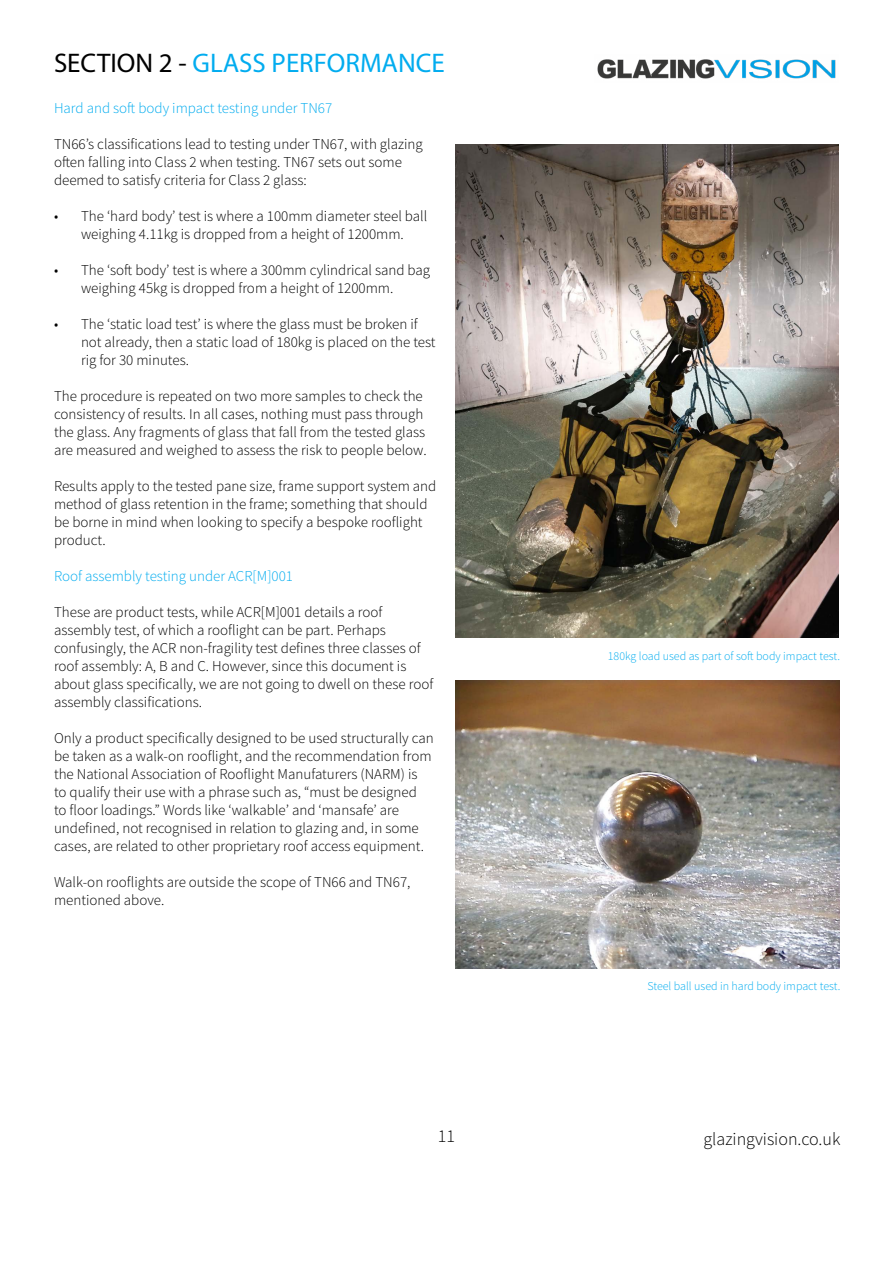
<style>
.page{position:relative;width:893px;height:1263px;background:#fff}
.page>*{position:absolute;margin:0;border:0;box-sizing:border-box;transform-origin:0 0}
.t1{font:27px "Myriad Pro";color:#02acef}
.t2{font:300 18px "Source Sans Pro";color:#000}
.t3{font:300 15px/18px "Source Sans Pro";color:#000}
.t4{font:300 15px "Source Sans Pro";color:#02acef}
.t5{font:300 12px "Source Sans Pro";color:#02acef}
.s1{color:#000}
</style>
<div class="page">
<img style="left:597px;top:59px;width:239px;height:20px">
<img style="left:455px;top:145px;width:384px;height:493px">
<img style="left:455px;top:680px;width:384px;height:288px">
<h1 class="t1" style="left:54px;top:46px;width:392px"><span class="s1">SECTION 2 -</span> GLASS PERFORMANCE</h1>
<p class="t4" style="left:54px;top:99px;width:280px">Hard and soft body impact testing under TN67</p>
<p class="t3" style="left:54px;top:135px;width:370px">TN66’s classifications lead to testing under TN67, with glazing often falling into Class 2 when testing. TN67 sets out some deemed to satisfy criteria for Class 2 glass:</p>
<p class="t3" style="left:54px;top:207px;width:375px;text-align:center">• The ‘hard body’ test is where a 100mm diameter steel ball weighing 4.11kg is dropped from a height of 1200mm.</p>
<p class="t3" style="left:81px;top:261px;width:351px;text-indent:-27px">• The ‘soft body’ test is where a 300mm cylindrical sand bag weighing 45kg is dropped from a height of 1200mm.</p>
<p class="t3" style="left:81px;top:315px;width:356px;text-indent:-27px">• The ‘static load test’ is where the glass must be broken if not already, then a static load of 180kg is placed on the test rig for 30 minutes.</p>
<p class="t3" style="left:54px;top:387px;width:374px">The procedure is repeated on two more samples to check the consistency of results. In all cases, nothing must pass through the glass. Any fragments of glass that fall from the tested glass are measured and weighed to assess the risk to people below.</p>
<p class="t3" style="left:54px;top:477px;width:384px">Results apply to the tested pane size, frame support system and method of glass retention in the frame; something that should be borne in mind when looking to specify a bespoke rooflight product.</p>
<p class="t4" style="left:54px;top:567px;width:241px">Roof assembly testing under ACR[M]001</p>
<p class="t3" style="left:54px;top:603px;width:381px">These are product tests, while ACR[M]001 details a roof assembly test, of which a rooflight can be part. Perhaps confusingly, the ACR non-fragility test defines three classes of roof assembly: A, B and C. However, since this document is about glass specifically, we are not going to dwell on these roof assembly classifications.</p>
<p class="t3" style="left:54px;top:729px;width:381px">Only a product specifically designed to be used structurally can be taken as a walk-on rooflight, and the recommendation from the National Association of Rooflight Manufaturers (NARM) is to qualify their use with a phrase such as, “must be designed<br>to floor loadings.” Words like ‘walkable’ and ‘mansafe’ are undefined, not recognised in relation to glazing and, in some cases, are related to other proprietary roof access equipment.</p>
<p class="t3" style="left:54px;top:873px;width:358px">Walk-on rooflights are outside the scope of TN66 and TN67, mentioned above.</p>
<p class="t5" style="left:608px;top:648px;width:234px">180kg load used as part of soft body impact test.</p>
<p class="t5" style="left:647px;top:979px;width:194px">Steel ball used in hard body impact test.</p>
<p class="t2" style="left:438px;top:1125px;width:19px">11</p>
<p class="t2" style="left:703px;top:1128px;width:138px">glazingvision.co.uk</p>
</div>
